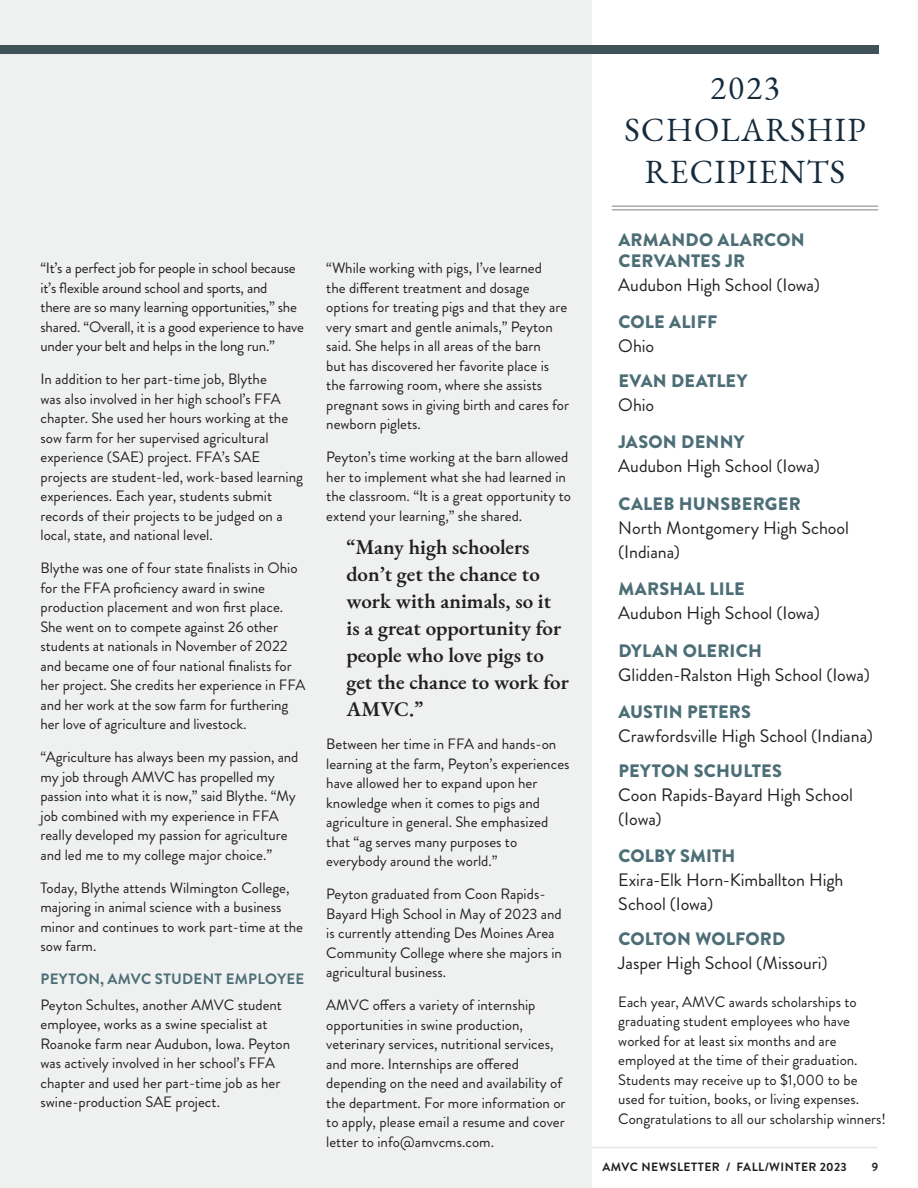
<style>
.page{position:relative;width:918px;height:1188px;background:#fff}
.page>*{position:absolute;margin:0;border:0;box-sizing:border-box;transform-origin:0 0}
.t1{font:33px "EB Garamond";letter-spacing:.04em;color:#162b3c}
.t2{font:600 21px/27px "EB Garamond";color:#231f20}
.t3{font:18px/24px "Brandon Grotesque";letter-spacing:-.005em;color:#231f20}
.t4{font:900 18px/24px "Brandon Grotesque";letter-spacing:.015em;color:#4d6e76}
.t5{font:15px/19.5px "Brandon Grotesque";color:#231f20}
.t6{font:700 12px "Brandon Grotesque";letter-spacing:.04em;color:#231f20}
.s1{font-weight:700;color:#4d6e76}
.s2{font-weight:400;color:#231f20}
.s3{font-weight:900;color:#4d6e76}
</style>
<div class="page">
<hr style="left:41px;top:1147px;width:837px;height:1px;background:#e6e7e9">
<div style="left:0;top:0;width:592px;height:1188px;background:#eff0f0"></div>
<hr style="left:612px;top:206px;width:266px;height:1px;background:#87807c">
<hr style="left:612px;top:210px;width:266px;height:1px;background:#87807c">
<div style="left:0;top:45px;width:878px;height:8px;background:#3e5258"></div>
<p class="t5" style="left:40px;top:258px;width:265px">“It’s a perfect job for people in school because it’s flexible around school and sports, and<br>there are so many learning opportunities,” she shared. “Overall, it is a good experience to have under your belt and helps in the long run.”</p>
<p class="t5" style="left:40px;top:369px;width:264px">In addition to her part-time job, Blythe<br>was also involved in her high school’s FFA chapter. She used her hours working at the sow farm for her supervised agricultural experience (SAE) project. FFA’s SAE projects are student-led, work-based learning experiences. Each year, students submit records of their projects to be judged on a local, state, and national level.</p>
<p class="t5" style="left:40px;top:558px;width:267px">Blythe was one of four state finalists in Ohio for the FFA proficiency award in swine production placement and won first place.<br>She went on to compete against 26 other students at nationals in November of 2022 and became one of four national finalists for her project. She credits her experience in FFA and her work at the sow farm for furthering her love of agriculture and livestock.</p>
<p class="t5" style="left:40px;top:747px;width:260px">“Agriculture has always been my passion, and my job through AMVC has propelled my passion into what it is now,” said Blythe. “My job combined with my experience in FFA really developed my passion for agriculture and led me to my college major choice.”</p>
<p class="t5" style="left:40px;top:878px;width:264px">Today, Blythe attends Wilmington College, majoring in animal science with a business minor and continues to work part-time at the sow farm.</p>
<p class="t5" style="left:40px;top:966px;width:265px;line-height:25.5px"><span class="s1">PEYTON, AMVC STUDENT EMPLOYEE<br></span>Peyton Schultes, another AMVC student</p>
<p class="t5" style="left:40px;top:1014px;width:251px">employee, works as a swine specialist at Roanoke farm near Audubon, Iowa. Peyton was actively involved in her school’s FFA chapter and used her part-time job as her swine-production SAE project.</p>
<p class="t1" style="left:710px;top:66px;width:71px">2023</p>
<p class="t1" style="left:625px;top:108px;width:243px">SCHOLARSHIP</p>
<p class="t1" style="left:645px;top:150px;width:202px">RECIPIENTS</p>
<p class="t4" style="left:618px;top:229px;width:188px;line-height:21px">ARMANDO ALARCON<br>CERVANTES JR</p>
<p class="t3" style="left:618px;top:273px;width:203px">Audubon High School (Iowa)</p>
<p class="t4" style="left:618px;top:310px;width:100px">COLE ALIFF<br><span class="s2">Ohio</span></p>
<p class="t4" style="left:618px;top:369px;width:131px">EVAN DEATLEY<br><span class="s2">Ohio</span></p>
<p class="t3" style="left:618px;top:430px;width:203px"><span class="s3">JASON DENNY<br></span>Audubon High School (Iowa)</p>
<p class="t3" style="left:618px;top:492px;width:232px"><span class="s3">CALEB HUNSBERGER<br></span>North Montgomery High School (Indiana)</p>
<p class="t3" style="left:618px;top:577px;width:203px"><span class="s3">MARSHAL LILE<br></span>Audubon High School (Iowa)</p>
<p class="t3" style="left:618px;top:639px;width:253px"><span class="s3">DYLAN OLERICH<br></span>Glidden-Ralston High School (Iowa)</p>
<p class="t3" style="left:618px;top:700px;width:256px"><span class="s3">AUSTIN PETERS<br></span>Crawfordsville High School (Indiana)</p>
<p class="t3" style="left:618px;top:759px;width:236px"><span class="s3">PEYTON SCHULTES<br></span>Coon Rapids-Bayard High School (Iowa)</p>
<p class="t3" style="left:618px;top:844px;width:227px"><span class="s3">COLBY SMITH<br></span>Exira-Elk Horn-Kimballton High<br>School (Iowa)</p>
<p class="t3" style="left:618px;top:927px;width:211px"><span class="s3">COLTON WOLFORD<br></span>Jasper High School (Missouri)</p>
<p class="t5" style="left:326px;top:258px;width:244px">“While working with pigs, I’ve learned<br>the different treatment and dosage options for treating pigs and that they are very smart and gentle animals,” Peyton said. She helps in all areas of the barn<br>but has discovered her favorite place is the farrowing room, where she assists pregnant sows in giving birth and cares for newborn piglets.</p>
<p class="t5" style="left:326px;top:447px;width:246px">Peyton’s time working at the barn allowed her to implement what she had learned in the classroom. “It is a great opportunity to extend your learning,” she shared.</p>
<p class="t2" style="left:346px;top:533px;width:224px">“Many high schoolers don’t get the chance to work with animals, so it is a great opportunity for people who love pigs to get the chance to work for<br>AMVC.”</p>
<p class="t5" style="left:326px;top:735px;width:245px">Between her time in FFA and hands-on learning at the farm, Peyton’s experiences have allowed her to expand upon her knowledge when it comes to pigs and agriculture in general. She emphasized that “ag serves many purposes to everybody around the world.”</p>
<p class="t5" style="left:326px;top:885px;width:237px">Peyton graduated from Coon Rapids-Bayard High School in May of 2023 and is currently attending Des Moines Area Community College where she majors in agricultural business.</p>
<p class="t5" style="left:326px;top:996px;width:241px">AMVC offers a variety of internship opportunities in swine production, veterinary services, nutritional services, and more. Internships are offered depending on the need and availability of the department. For more information or to apply, please email a resume and cover letter to info@amvcms.com.</p>
<p class="t5" style="left:618px;top:992px;width:269px">Each year, AMVC awards scholarships to graduating student employees who have worked for at least six months and are employed at the time of their graduation.<br>Students may receive up to $1,000 to be used for tuition, books, or living expenses.<br>Congratulations to all our scholarship winners!</p>
<p class="t6" style="left:602px;top:1158px;width:246px">AMVC NEWSLETTER / FALL/WINTER 2023</p>
<p class="t6" style="left:872px;top:1158px;width:8px">9</p>
</div>
